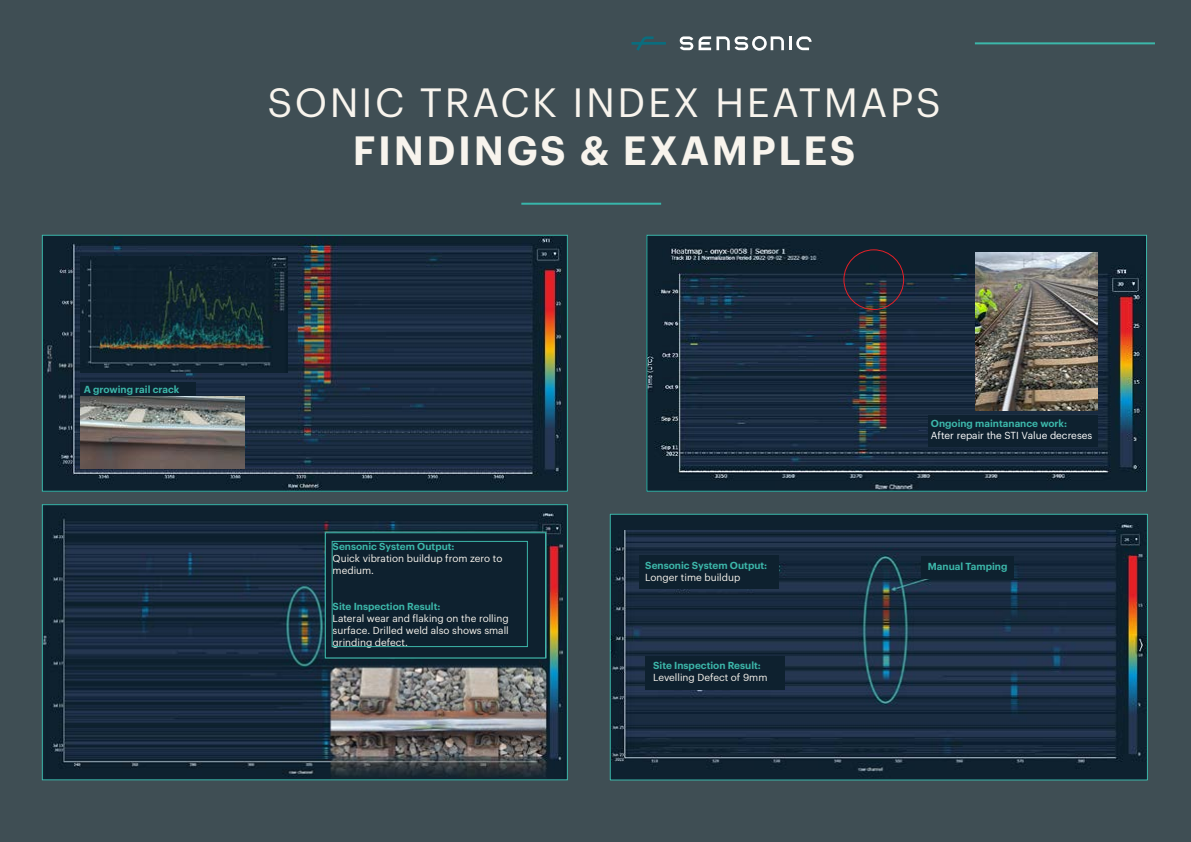
<style>
.page{position:relative;width:1191px;height:842px;background:#3f4e54}
.page>*{position:absolute;margin:0;border:0;box-sizing:border-box;transform-origin:0 0}
.t1{font:40px "Graphik LCG";letter-spacing:.065em;color:#f8f4ed}
.t2{font:600 40px "Graphik LCG";letter-spacing:.065em;color:#f8f4ed}
.t3{font:10px/12px "Graphik LCG";color:#f8f4ed}
.t4{font:600 10px "Graphik LCG";color:#3cb7aa}
.t5{font:10px "Graphik LCG";color:#fff}
</style>
<div class="page">
<hr style="left:521px;top:203px;width:140px;height:2px;background:#38b6ab">
<svg style="left:796px;top:36px;width:15px;height:14px"></svg>
<hr style="left:789px;top:36px;width:3px;height:14px;background:#fff">
<svg style="left:679px;top:36px;width:105px;height:15px"></svg>
<svg style="left:631px;top:36px;width:35px;height:15px"></svg>
<hr style="left:975px;top:42px;width:180px;height:2px;background:#3cb7aa">
<img style="left:44px;top:237px;width:522px;height:253px">
<div style="left:42px;top:235px;width:526px;height:257px;border:1px solid #3cb7aa"></div>
<img style="left:80px;top:257px;width:207px;height:115px">
<img style="left:80px;top:396px;width:165px;height:72px">
<div style="left:80px;top:382px;width:116px;height:14px;background:#0e212f"></div>
<img style="left:648px;top:237px;width:497px;height:253px">
<div style="left:843px;top:249px;width:61px;height:61px;border:1px solid #e52027;border-radius:50%"></div>
<div style="left:646px;top:235px;width:501px;height:257px;border:1px solid #3cb7aa"></div>
<img style="left:976px;top:253px;width:121px;height:158px">
<img style="left:44px;top:506px;width:522px;height:272px">
<div style="left:42px;top:504px;width:526px;height:276px;border:1px solid #3cb7aa"></div>
<div style="left:325px;top:532px;width:221px;height:126px;background:#0e212f;border:1px solid #3cb7aa"></div>
<div style="left:332px;top:541px;width:196px;height:106px;border:1px solid #3cb7aa"></div>
<img style="left:612px;top:516px;width:533px;height:262px">
<div style="left:610px;top:514px;width:537px;height:266px;border:1px solid #3cb7aa"></div>
<div style="left:639px;top:555px;width:140px;height:34px;background:#0e212f"></div>
<div style="left:645px;top:656px;width:140px;height:34px;background:#0e212f"></div>
<div style="left:921px;top:557px;width:92px;height:22px;background:#0e212f"></div>
<div style="left:927px;top:416px;width:170px;height:31px;background:#0e212f"></div>
<p class="t4" style="left:84px;top:381px;width:97px">A growing rail crack</p>
<h1 class="t1" style="left:267px;top:72px;width:675px">SONIC TRACK INDEX HEATMAPS</h1>
<h1 class="t2" style="left:353px;top:120px;width:504px">FINDINGS &amp; EXAMPLES</h1>
<p class="t4" style="left:333px;top:539px;width:123px">Sensonic System Output:</p>
<p class="t3" style="left:333px;top:552px;width:171px">Quick vibration buildup from zero to medium.</p>
<p class="t4" style="left:333px;top:599px;width:109px">Site Inspection Result:</p>
<p class="t3" style="left:333px;top:612px;width:178px;text-align:justify">Lateral wear and flaking on the rolling surface. Drilled weld also shows small grinding defect.</p>
<p class="t4" style="left:645px;top:558px;width:123px">Sensonic System Output:</p>
<p class="t3" style="left:645px;top:571px;width:96px">Longer time buildup</p>
<p class="t4" style="left:653px;top:658px;width:109px">Site Inspection Result:</p>
<p class="t3" style="left:653px;top:670px;width:116px">Levelling Defect of 9mm</p>
<p class="t4" style="left:930px;top:416px;width:138px">Ongoing maintanance work:</p>
<p class="t5" style="left:930px;top:428px;width:163px">After repair the STI Value decreses</p>
<p class="t4" style="left:928px;top:558px;width:81px">Manual Tamping</p>
</div>
